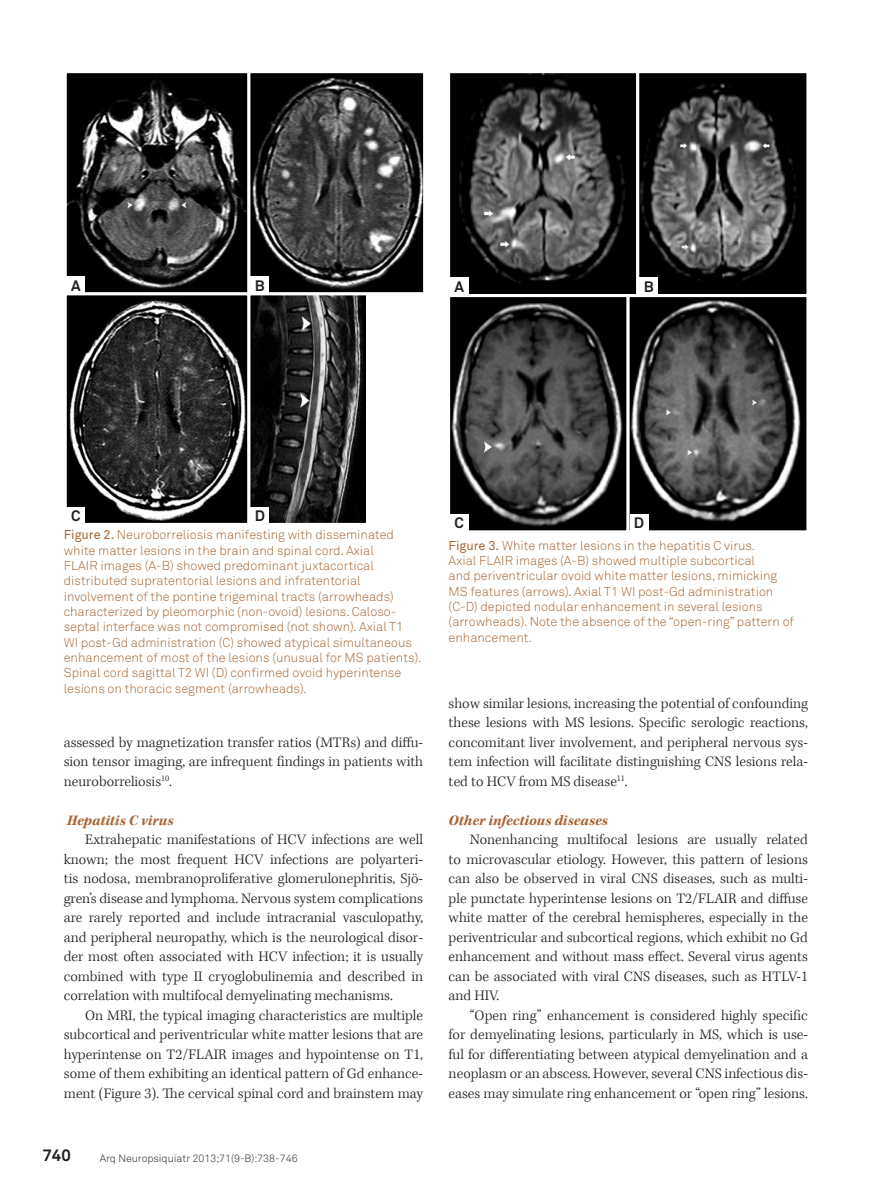
<style>
.page{position:relative;width:893px;height:1191px;background:#fff}
.page>*{position:absolute;margin:0;border:0;box-sizing:border-box;transform-origin:0 0}
.t1{font:700 16.5px "Akkurat Pro";color:#231f20}
.t2{font:300 15px/19.5px "Kepler Std";color:#231f20;text-align:justify}
.t3{font:italic 700 15px "Kepler Std";color:#a76433}
.t4{font:700 15px "Akkurat Pro";color:#231f20}
.t5{font:12.75px/15.3px "Akkurat Light Pro";color:#a76433}
.t6{font:10.5px "Akkurat Light Pro";color:#231f20}
.s1{font-family:"Akkurat Pro"}
</style>
<div class="page">
<img style="left:68px;top:74px;width:354px;height:217px">
<div style="left:64px;top:70px;width:186px;height:225px;border:3px solid #fff"></div>
<div style="left:247px;top:70px;width:179px;height:225px;border:3px solid #fff"></div>
<img style="left:68px;top:296px;width:298px;height:226px">
<div style="left:64px;top:292px;width:186px;height:234px;border:3px solid #fff"></div>
<div style="left:247px;top:292px;width:179px;height:234px;border:3px solid #fff"></div>
<div style="left:66px;top:276px;width:19px;height:17px;background:#fff"></div>
<div style="left:66px;top:507px;width:19px;height:16px;background:#fff"></div>
<div style="left:250px;top:276px;width:19px;height:17px;background:#fff"></div>
<div style="left:250px;top:507px;width:19px;height:16px;background:#fff"></div>
<img style="left:451px;top:74px;width:354px;height:455px">
<div style="left:447px;top:70px;width:192px;height:227px;border:3px solid #fff"></div>
<div style="left:636px;top:70px;width:173px;height:227px;border:3px solid #fff"></div>
<div style="left:447px;top:294px;width:183px;height:239px;border:3px solid #fff"></div>
<div style="left:627px;top:294px;width:182px;height:239px;border:3px solid #fff"></div>
<div style="left:450px;top:277px;width:19px;height:17px;background:#fff"></div>
<div style="left:450px;top:513px;width:19px;height:17px;background:#fff"></div>
<div style="left:639px;top:277px;width:19px;height:17px;background:#fff"></div>
<div style="left:630px;top:513px;width:18px;height:17px;background:#fff"></div>
<p class="t4" style="left:71px;top:276px;width:11px">A</p>
<p class="t4" style="left:255px;top:276px;width:11px">B</p>
<p class="t4" style="left:455px;top:277px;width:11px">A</p>
<p class="t4" style="left:644px;top:277px;width:11px">B</p>
<p class="t4" style="left:71px;top:506px;width:11px">C</p>
<p class="t4" style="left:255px;top:506px;width:12px">D</p>
<p class="t5" style="left:64px;top:527px;width:359px"><span class="s1">Figure 2.</span> Neuroborreliosis manifesting with disseminated white matter lesions in the brain and spinal cord. Axial<br>FLAIR images (A-B) showed predominant juxtacortical distributed supratentorial lesions and infratentorial involvement of the pontine trigeminal tracts (arrowheads) characterized by pleomorphic (non-ovoid) lesions. Caloso&shy;septal interface was not compromised (not shown). Axial T1<br>WI post-Gd administration (C) showed atypical simultaneous enhancement of most of the lesions (unusual for MS patients).<br>Spinal cord sagittal T2 WI (D) confirmed ovoid hyperintense lesions on thoracic segment (arrowheads).</p>
<p class="t2" style="left:64px;top:732px;width:361px">assessed by magnetization transfer ratios (MTRs) and diffu&shy;sion tensor imaging, are infrequent findings in patients with neuroborreliosis<sup>10</sup>.</p>
<p class="t3" style="left:67px;top:811px;width:108px">Hepatitis C virus</p>
<p class="t2" style="left:64px;top:830px;width:361px;text-indent:21px">Extrahepatic manifestations of HCV infections are well known; the most frequent HCV infections are polyarteri&shy;tis nodosa, membranoproliferative glomerulonephritis, Sjö&shy;gren’s disease and lymphoma. Nervous system complications are rarely reported and include intracranial vasculopathy, and peripheral neuropathy, which is the neurological disor&shy;der most often associated with HCV infection; it is usually combined with type II cryoglobulinemia and described in correlation with multifocal demyelinating mechanisms.</p>
<p class="t2" style="left:64px;top:1005px;width:361px;text-indent:21px">On MRI, the typical imaging characteristics are multiple subcortical and periventricular white matter lesions that are hyperintense on T2/FLAIR images and hypointense on T1, some of them exhibiting an identical pattern of Gd enhance&shy;ment (Figure 3). The cervical spinal cord and brainstem may</p>
<p class="t1" style="left:43px;top:1145px;width:30px">740</p>
<p class="t6" style="left:100px;top:1151px;width:199px">Arq Neuropsiquiatr 2013;71(9-B):738-746</p>
<p class="t4" style="left:455px;top:513px;width:11px">C</p>
<p class="t4" style="left:634px;top:513px;width:12px">D</p>
<p class="t5" style="left:449px;top:538px;width:347px"><span class="s1">Figure 3.</span> White matter lesions in the hepatitis C virus.<br>Axial FLAIR images (A-B) showed multiple subcortical<br>and periventricular ovoid white matter lesions, mimicking MS features (arrows). Axial T1 WI post-Gd administration (C-D) depicted nodular enhancement in several lesions (arrowheads). Note the absence of the “open-ring” pattern of enhancement.</p>
<p class="t2" style="left:449px;top:693px;width:361px">show similar lesions, increasing the potential of confounding these lesions with MS lesions. Specific serologic reactions, concomitant liver involvement, and peripheral nervous sys&shy;tem infection will facilitate distinguishing CNS lesions rela&shy;ted to HCV from MS disease<sup>11</sup>.</p>
<p class="t3" style="left:449px;top:811px;width:161px">Other infectious diseases</p>
<p class="t2" style="left:449px;top:830px;width:361px;text-indent:21px">Nonenhancing multifocal lesions are usually related to microvascular etiology. However, this pattern of lesions can also be observed in viral CNS diseases, such as multi&shy;ple punctate hyperintense lesions on T2/FLAIR and diffuse white matter of the cerebral hemispheres, especially in the periventricular and subcortical regions, which exhibit no Gd enhancement and without mass effect. Several virus agents can be associated with viral CNS diseases, such as HTLV-1 and HIV.</p>
<p class="t2" style="left:449px;top:1005px;width:361px;text-indent:21px">“Open ring” enhancement is considered highly specific for demyelinating lesions, particularly in MS, which is use&shy;ful for differentiating between atypical demyelination and a neoplasm or an abscess. However, several CNS infectious dis&shy;eases may simulate ring enhancement or “open ring” lesions.</p>
</div>
